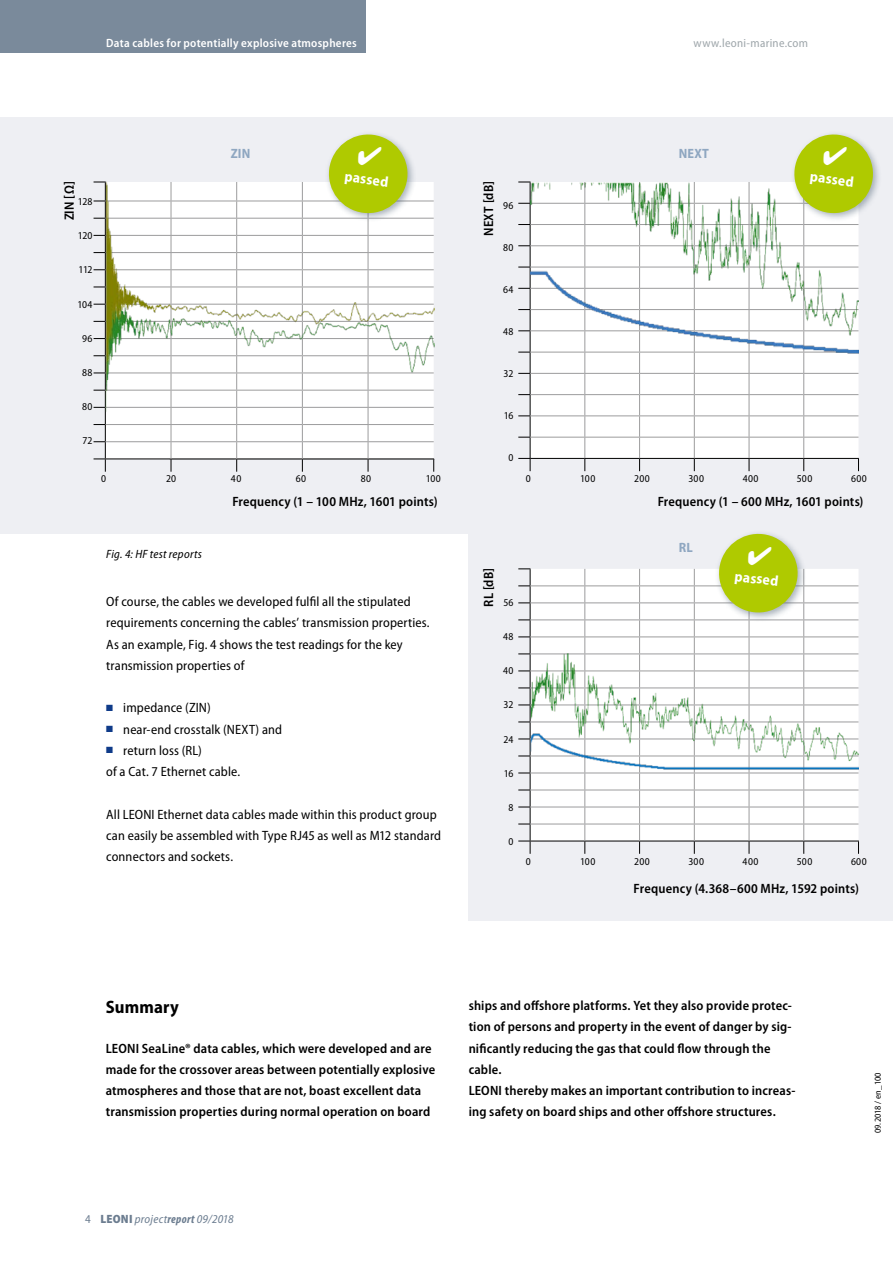
<style>
.page{position:relative;width:893px;height:1263px;background:#fff}
.page>*{position:absolute;margin:0;border:0;box-sizing:border-box;transform-origin:0 0}
.t1{font:700 semi-condensed 18px "Myriad Pro";letter-spacing:.01em;color:#000}
.t2{font:700 semi-condensed 14.7px "Myriad Pro";color:#fff}
.t3{font:600 semi-condensed 13.5px/21.3px "Myriad Pro";letter-spacing:.01em;color:#000}
.t4{font:semi-condensed 13.5px/21.3px "Myriad Pro";letter-spacing:.01em;color:#000}
.t5{font:700 semi-condensed 13.5px "Myriad Pro";letter-spacing:.015em;color:#8fa7c1}
.t6{font:600 semi-condensed 12px "Myriad Pro";letter-spacing:.02em;color:#fff}
.t7{font:italic semi-condensed 12px "Myriad Pro";letter-spacing:.02em;color:#6c7d90}
.t8{font:semi-condensed 12px "Myriad Pro";letter-spacing:.025em;color:#9ea6aa}
.t9{font:italic semi-condensed 12px "Myriad Pro";letter-spacing:.02em;color:#000}
.t10{font:semi-condensed 10.5px "Myriad Pro";letter-spacing:.03em;color:#000}
.t11{font:semi-condensed 9px "Myriad Pro";letter-spacing:.01em;color:#000}
.s1{color:#0f3b89}
.s2{font-style:normal}
.s3{font-weight:900;font-style:normal}
.s4{font-weight:700;font-stretch:condensed}
</style>
<div class="page">
<div style="left:0;top:117px;width:893px;height:417px;background:#eeeff3"></div>
<div style="left:469px;top:524px;width:424px;height:397px;background:#eeeff3"></div>
<svg style="left:433px;top:460px;width:1px;height:12px"></svg>
<svg style="left:94px;top:182px;width:12px;height:290px"></svg>
<svg style="left:171px;top:460px;width:1px;height:12px"></svg>
<svg style="left:236px;top:460px;width:1px;height:12px"></svg>
<svg style="left:302px;top:460px;width:1px;height:12px"></svg>
<svg style="left:531px;top:388px;width:261px;height:70px;background:#fcfcfc"></svg>
<hr style="left:530px;top:458px;width:55px;height:1px;background:#000">
<hr style="left:585px;top:458px;width:55px;height:1px;background:#000">
<hr style="left:640px;top:458px;width:54px;height:1px;background:#000">
<hr style="left:694px;top:458px;width:55px;height:1px;background:#000">
<hr style="left:749px;top:458px;width:55px;height:1px;background:#000">
<svg style="left:518px;top:182px;width:13px;height:289px"></svg>
<hr style="left:530px;top:394px;width:55px;height:1px;background:#9c9c9d">
<hr style="left:585px;top:394px;width:55px;height:1px;background:#9c9c9d">
<hr style="left:640px;top:394px;width:54px;height:1px;background:#9c9c9d">
<hr style="left:694px;top:394px;width:55px;height:1px;background:#9c9c9d">
<hr style="left:749px;top:394px;width:55px;height:1px;background:#9c9c9d">
<hr style="left:530px;top:415px;width:55px;height:1px;background:#9c9c9d">
<hr style="left:585px;top:415px;width:55px;height:1px;background:#9c9c9d">
<hr style="left:640px;top:415px;width:54px;height:1px;background:#9c9c9d">
<hr style="left:694px;top:415px;width:55px;height:1px;background:#9c9c9d">
<hr style="left:749px;top:415px;width:55px;height:1px;background:#9c9c9d">
<hr style="left:530px;top:437px;width:55px;height:1px;background:#9c9c9d">
<hr style="left:585px;top:437px;width:55px;height:1px;background:#9c9c9d">
<svg style="left:584px;top:388px;width:1px;height:83px"></svg>
<hr style="left:640px;top:437px;width:54px;height:1px;background:#9c9c9d">
<svg style="left:639px;top:388px;width:1px;height:83px"></svg>
<hr style="left:694px;top:437px;width:55px;height:1px;background:#9c9c9d">
<svg style="left:694px;top:388px;width:1px;height:83px"></svg>
<hr style="left:749px;top:437px;width:55px;height:1px;background:#9c9c9d">
<svg style="left:749px;top:388px;width:1px;height:83px"></svg>
<svg style="left:518px;top:568px;width:13px;height:286px"></svg>
<hr style="left:530px;top:585px;width:55px;height:1px;background:#9c9c9d">
<hr style="left:530px;top:602px;width:55px;height:1px;background:#9c9c9d">
<hr style="left:530px;top:619px;width:55px;height:1px;background:#9c9c9d">
<hr style="left:530px;top:636px;width:55px;height:1px;background:#9c9c9d">
<hr style="left:530px;top:653px;width:55px;height:1px;background:#9c9c9d">
<hr style="left:530px;top:670px;width:55px;height:1px;background:#9c9c9d">
<hr style="left:530px;top:687px;width:55px;height:1px;background:#9c9c9d">
<hr style="left:530px;top:704px;width:55px;height:1px;background:#9c9c9d">
<hr style="left:530px;top:721px;width:55px;height:1px;background:#9c9c9d">
<hr style="left:530px;top:739px;width:55px;height:1px;background:#9c9c9d">
<hr style="left:530px;top:756px;width:55px;height:1px;background:#9c9c9d">
<hr style="left:530px;top:773px;width:55px;height:1px;background:#9c9c9d">
<hr style="left:530px;top:790px;width:55px;height:1px;background:#9c9c9d">
<hr style="left:530px;top:807px;width:55px;height:1px;background:#9c9c9d">
<hr style="left:530px;top:824px;width:55px;height:1px;background:#9c9c9d">
<img style="left:530px;top:182px;width:262px;height:206px">
<div style="left:325px;top:130px;width:92px;height:92px;background:#546779;opacity:.5"></div>
<div style="left:790px;top:130px;width:92px;height:92px;background:#546779;opacity:.5"></div>
<div style="left:715px;top:530px;width:92px;height:92px;background:#546779;opacity:.5"></div>
<img style="left:106px;top:182px;width:328px;height:278px">
<img style="left:531px;top:575px;width:328px;height:274px">
<div style="left:0;top:0;width:366px;height:53px;background:#7a8a9b"></div>
<svg style="left:327px;top:132px;width:83px;height:340px;background:#e7ecca"></svg>
<svg style="left:792px;top:132px;width:83px;height:339px"></svg>
<svg style="left:717px;top:531px;width:87px;height:323px;background:#e4eac8"></svg>
<p class="t6" style="left:106px;top:36px;width:252px">Data cables for potentially explosive atmospheres</p>
<p class="t8" style="left:693px;top:36px;width:116px">www.leoni-marine.com</p>
<p class="t5" style="left:231px;top:145px;width:21px">ZIN</p>
<p class="t5" style="left:679px;top:145px;width:32px">NEXT</p>
<p class="t2" style="left:346px;top:167px;width:45px;rotate:7deg">passed</p>
<p class="t2" style="left:811px;top:167px;width:45px;rotate:7deg">passed</p>
<p class="t3" style="left:58px;top:220px;width:41px;rotate:-90deg">ZIN [Ω]</p>
<p class="t3" style="left:478px;top:236px;width:56px;rotate:-90deg">NEXT [dB]</p>
<p class="t10" style="left:78px;top:195px;width:16px">128</p>
<p class="t10" style="left:78px;top:229px;width:16px">120</p>
<p class="t10" style="left:79px;top:263px;width:15px">112</p>
<p class="t10" style="left:77px;top:298px;width:17px">104</p>
<p class="t10" style="left:82px;top:332px;width:12px">96</p>
<p class="t10" style="left:82px;top:366px;width:12px">88</p>
<p class="t10" style="left:82px;top:400px;width:12px">80</p>
<p class="t10" style="left:82px;top:434px;width:12px">72</p>
<p class="t10" style="left:503px;top:199px;width:12px">96</p>
<p class="t10" style="left:503px;top:241px;width:12px">80</p>
<p class="t10" style="left:503px;top:283px;width:12px">64</p>
<p class="t10" style="left:503px;top:325px;width:12px">48</p>
<p class="t10" style="left:504px;top:367px;width:11px">32</p>
<p class="t10" style="left:504px;top:409px;width:11px">16</p>
<p class="t10" style="left:508px;top:451px;width:6px">0</p>
<p class="t10" style="left:101px;top:472px;width:6px">0</p>
<p class="t10" style="left:166px;top:472px;width:12px">20</p>
<p class="t10" style="left:231px;top:472px;width:12px">40</p>
<p class="t10" style="left:296px;top:472px;width:12px">60</p>
<p class="t10" style="left:361px;top:472px;width:12px">80</p>
<p class="t10" style="left:426px;top:472px;width:17px">100</p>
<p class="t10" style="left:526px;top:472px;width:6px">0</p>
<p class="t10" style="left:580px;top:472px;width:17px">100</p>
<p class="t10" style="left:634px;top:472px;width:17px">200</p>
<p class="t10" style="left:688px;top:472px;width:17px">300</p>
<p class="t10" style="left:743px;top:472px;width:17px">400</p>
<p class="t10" style="left:797px;top:472px;width:17px">500</p>
<p class="t10" style="left:851px;top:472px;width:17px">600</p>
<p class="t9" style="left:106px;top:546px;width:97px">Fig. 4: HF test reports</p>
<p class="t3" style="left:232px;top:490px;width:207px">Frequency (1 – 100 MHz, 1601 points)</p>
<p class="t3" style="left:658px;top:490px;width:207px">Frequency (1 – 600 MHz, 1601 points)</p>
<p class="t5" style="left:679px;top:539px;width:16px">RL</p>
<p class="t4" style="left:106px;top:591px;width:325px">Of course, the cables we developed fulfil all the stipulated requirements concerning the cables’ transmission properties.<br>As an example, Fig. 4 shows the test readings for the key transmission properties of</p>
<p class="t4" style="left:106px;top:697px;width:106px"><span class="s1">■</span> impedance (ZIN)</p>
<p class="t4" style="left:106px;top:718px;width:177px"><span class="s1">■</span> near-end crosstalk (NEXT) and</p>
<p class="t4" style="left:106px;top:739px;width:135px"><span class="s1">■</span> return loss (RL)<br>of a Cat. 7 Ethernet cable.</p>
<p class="t4" style="left:106px;top:803px;width:336px">All LEONI Ethernet data cables made within this product group can easily be assembled with Type RJ45 as well as M12 standard connectors and sockets.</p>
<p class="t3" style="left:478px;top:607px;width:40px;rotate:-90deg">RL [dB]</p>
<p class="t10" style="left:503px;top:596px;width:12px">56</p>
<p class="t10" style="left:503px;top:630px;width:12px">48</p>
<p class="t10" style="left:503px;top:664px;width:12px">40</p>
<p class="t10" style="left:504px;top:698px;width:11px">32</p>
<p class="t10" style="left:504px;top:732px;width:11px">24</p>
<p class="t10" style="left:504px;top:767px;width:11px">16</p>
<p class="t10" style="left:508px;top:801px;width:6px">8</p>
<p class="t10" style="left:508px;top:835px;width:6px">0</p>
<p class="t2" style="left:736px;top:566px;width:45px;rotate:7deg">passed</p>
<p class="t10" style="left:526px;top:855px;width:6px">0</p>
<p class="t10" style="left:580px;top:855px;width:17px">100</p>
<p class="t10" style="left:634px;top:855px;width:17px">200</p>
<p class="t10" style="left:688px;top:855px;width:17px">300</p>
<p class="t10" style="left:743px;top:855px;width:17px">400</p>
<p class="t10" style="left:797px;top:855px;width:17px">500</p>
<p class="t10" style="left:851px;top:855px;width:17px">600</p>
<p class="t3" style="left:634px;top:877px;width:227px">Frequency (4.368–600 MHz, 1592 points)</p>
<h1 class="t1" style="left:106px;top:995px;width:75px">Summary</h1>
<p class="t3" style="left:106px;top:1037px;width:331px">LEONI SeaLine® data cables, which were developed and are made for the crossover areas between potentially explosive atmospheres and those that are not, boast excellent data transmission properties during normal operation on board</p>
<p class="t3" style="left:469px;top:994px;width:328px">ships and offshore platforms. Yet they also provide protec&shy;tion of persons and property in the event of danger by sig&shy;nificantly reducing the gas that could flow through the cable.<br>LEONI thereby makes an important contribution to increas&shy;ing safety on board ships and other offshore structures.</p>
<p class="t7" style="left:85px;top:1211px;width:150px"><span class="s2">4</span> <span class="s3">LEONI</span> project<span class="s4">report</span> 09/2018</p>
<p class="t11" style="left:872px;top:1133px;width:63px;rotate:-90deg">09.2018 / en_100</p>
</div>
